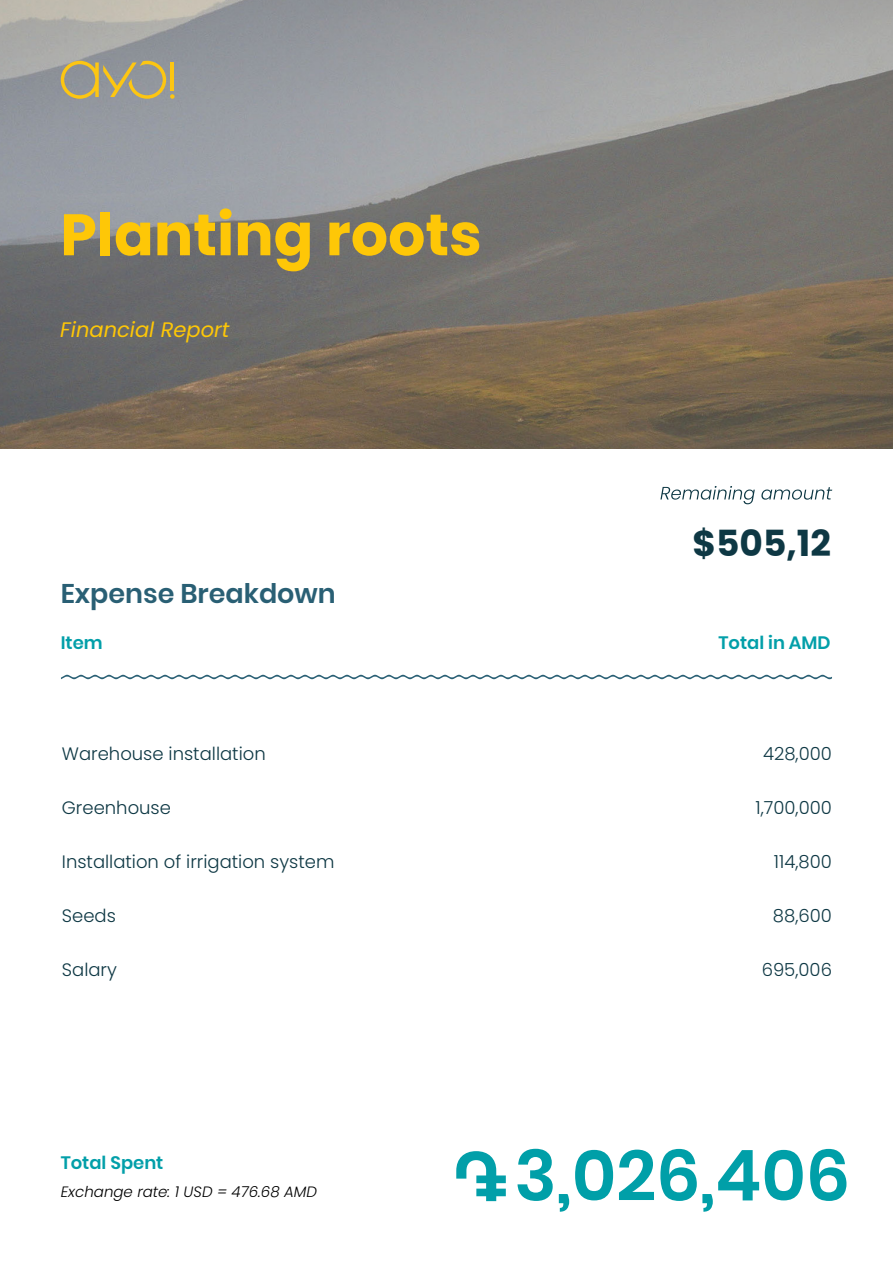
<style>
.page{position:relative;width:893px;height:1263px;background:#fff}
.page>*{position:absolute;margin:0;border:0;box-sizing:border-box;transform-origin:0 0}
.t1{font:600 70.5px "Poppins";color:#009fa8}
.t2{font:700 58.5px "Poppins";color:#fec707}
.t3{font:700 36px "Poppins";color:#0e3844}
.t4{font:600 27px "Poppins";color:#295f74}
.t5{font:italic 21px "Poppins";color:#fec707}
.t6{font:300 18px "Poppins";color:#0e3844}
.t7{font:600 18px "Poppins";color:#029fa9}
.t8{font:italic 300 15px "Poppins";color:#000}
</style>
<div class="page">
<img style="left:1px;top:0;width:892px;height:449px">
<svg style="left:61px;top:61px;width:114px;height:38px;background:#aba178"></svg>
<svg style="left:61px;top:675px;width:771px;height:4px"></svg>
<svg style="left:660px;top:486px;width:172px;height:18px"></svg>
<svg style="left:456px;top:1151px;width:50px;height:50px"></svg>
<img style="left:0;top:0;width:1px;height:449px">
<h2 class="t2" style="left:60px;top:201px;width:423px">Planting roots</h2>
<p class="t5" style="left:60px;top:318px;width:171px">Financial Report</p>
<h3 class="t3" style="left:692px;top:522px;width:140px">$505,12</h3>
<h3 class="t4" style="left:61px;top:578px;width:277px">Expense Breakdown</h3>
<p class="t7" style="left:61px;top:632px;width:44px">Item</p>
<p class="t7" style="left:718px;top:632px;width:114px">Total in AMD</p>
<p class="t6" style="left:62px;top:743px;width:205px">Warehouse installation</p>
<p class="t6" style="left:62px;top:797px;width:111px">Greenhouse</p>
<p class="t6" style="left:62px;top:851px;width:274px">Installation of irrigation system</p>
<p class="t6" style="left:62px;top:905px;width:56px">Seeds</p>
<p class="t6" style="left:62px;top:959px;width:57px">Salary</p>
<p class="t7" style="left:61px;top:1152px;width:104px">Total Spent</p>
<p class="t8" style="left:61px;top:1183px;width:258px">Exchange rate: 1 USD = 476.68 AMD</p>
<p class="t6" style="left:763px;top:743px;width:70px">428,000</p>
<p class="t6" style="left:755px;top:797px;width:78px">1,700,000</p>
<p class="t6" style="left:774px;top:851px;width:60px">114,800</p>
<p class="t6" style="left:773px;top:905px;width:61px">88,600</p>
<p class="t6" style="left:762px;top:959px;width:72px">695,006</p>
<h1 class="t1" style="left:514px;top:1135px;width:337px">3,026,406</h1>
</div>
